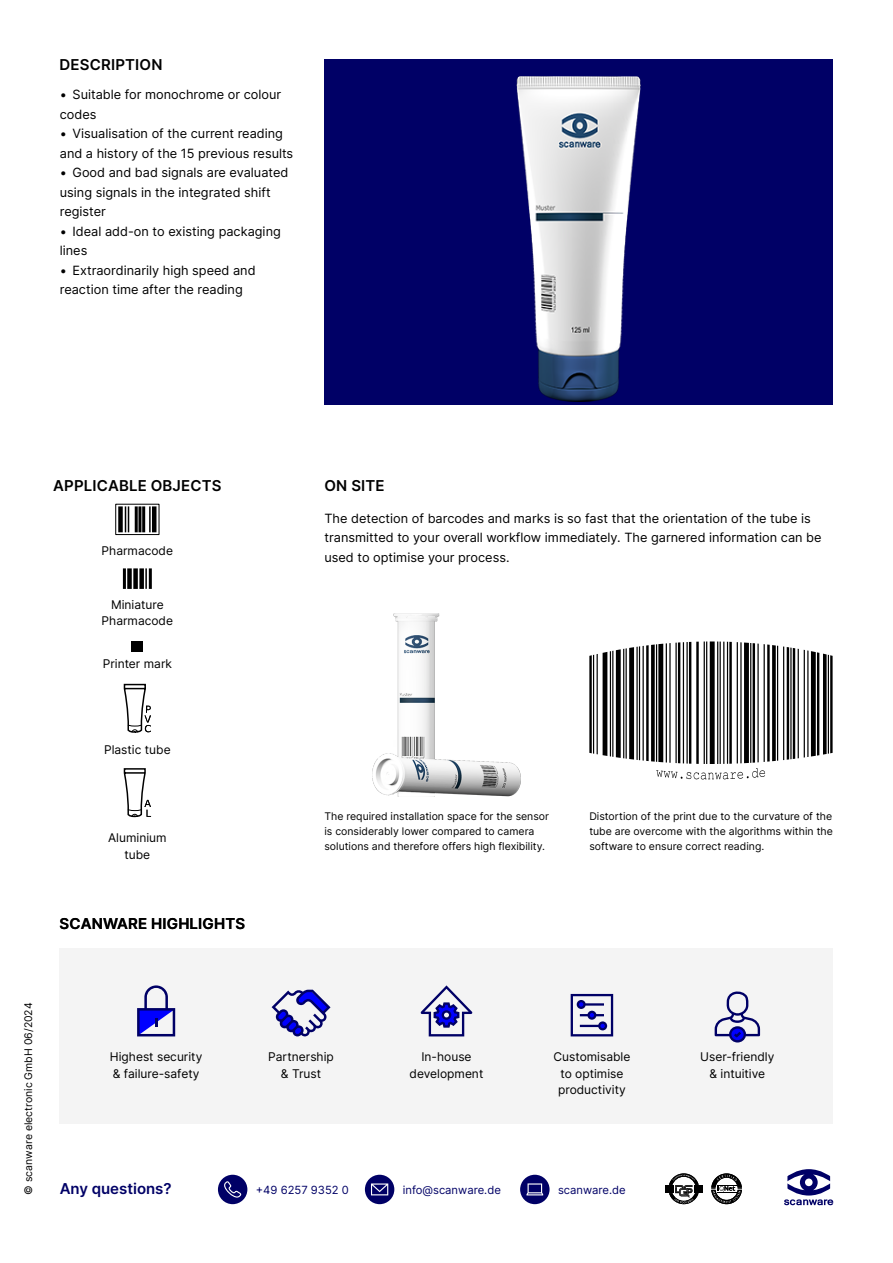
<style>
.page{position:relative;width:893px;height:1263px;background:#fff}
.page>*{position:absolute;margin:0;border:0;box-sizing:border-box;transform-origin:0 0}
.t1{font:600 15px "Inter";letter-spacing:.01em;color:#000}
.t2{font:600 15px "Inter";color:#006}
.t3{font:12.75px/19.5px "Inter";color:#000}
.t4{font:12px/16.5px "Inter";color:#000;text-align:center}
.t5{font:11.25px "Inter";color:#006}
.t6{font:10.5px/15px "Inter";color:#000}
</style>
<div class="page">
<svg style="left:784px;top:1169px;width:49px;height:36px"></svg>
<svg style="left:711px;top:1173px;width:31px;height:31px"></svg>
<svg style="left:665px;top:1173px;width:37px;height:31px"></svg>
<div style="left:218px;top:1175px;width:29px;height:29px;background:#006;border-radius:50%"></div>
<svg style="left:224px;top:1181px;width:17px;height:16px"></svg>
<div style="left:365px;top:1175px;width:29px;height:29px;background:#006;border-radius:50%"></div>
<svg style="left:371px;top:1183px;width:17px;height:12px"></svg>
<div style="left:520px;top:1175px;width:30px;height:29px;background:#006;border-radius:50%"></div>
<svg style="left:526px;top:1183px;width:17px;height:12px"></svg>
<div style="left:60px;top:948px;width:773px;height:176px;background:#f4f4f4"></div>
<svg style="left:137px;top:985px;width:38px;height:51px"></svg>
<svg style="left:715px;top:991px;width:45px;height:51px"></svg>
<svg style="left:571px;top:994px;width:42px;height:42px"></svg>
<svg style="left:421px;top:985px;width:51px;height:51px"></svg>
<svg style="left:272px;top:989px;width:58px;height:47px"></svg>
<div style="left:324px;top:60px;width:509px;height:345px;background:#006"></div>
<div style="left:115px;top:504px;width:44px;height:31px;border:1px solid #000"></div>
<hr style="left:152px;top:506px;width:4px;height:26px;background:#000">
<hr style="left:149px;top:506px;width:2px;height:26px;background:#000">
<hr style="left:142px;top:506px;width:3px;height:26px;background:#000">
<hr style="left:138px;top:506px;width:3px;height:26px;background:#000">
<hr style="left:135px;top:506px;width:3px;height:26px;background:#000">
<svg style="left:125px;top:506px;width:4px;height:26px"></svg>
<div style="left:118px;top:506px;width:5px;height:26px;background:#000"></div>
<img style="left:517px;top:77px;width:124px;height:325px">
<svg style="left:123px;top:683px;width:28px;height:50px"></svg>
<svg style="left:123px;top:768px;width:28px;height:50px"></svg>
<img style="left:372px;top:614px;width:148px;height:182px">
<hr style="left:149px;top:568px;width:3px;height:21px;background:#000">
<hr style="left:145px;top:568px;width:2px;height:21px;background:#000">
<div style="left:139px;top:568px;width:5px;height:21px;background:#000"></div>
<div style="left:133px;top:568px;width:5px;height:21px;background:#000"></div>
<div style="left:127px;top:568px;width:5px;height:21px;background:#000"></div>
<hr style="left:123px;top:568px;width:3px;height:21px;background:#000">
<div style="left:132px;top:641px;width:11px;height:11px;background:#000"></div>
<svg style="left:589px;top:641px;width:244px;height:138px"></svg>
<p class="t1" style="left:60px;top:54px;width:104px">DESCRIPTION</p>
<p class="t3" style="left:60px;top:84px;width:223px">• Suitable for monochrome or colour codes</p>
<p class="t3" style="left:60px;top:123px;width:235px">• Visualisation of the current reading and a history of the 15 previous results</p>
<p class="t3" style="left:60px;top:162px;width:230px">• Good and bad signals are evaluated using signals in the integrated shift register</p>
<p class="t3" style="left:60px;top:221px;width:223px">• Ideal add-on to existing packaging lines</p>
<p class="t3" style="left:60px;top:260px;width:197px">• Extraordinarily high speed and reaction time after the reading</p>
<p class="t1" style="left:53px;top:475px;width:170px">APPLICABLE OBJECTS</p>
<p class="t4" style="left:102px;top:542px;width:73px">Pharmacode</p>
<p class="t4" style="left:102px;top:596px;width:73px">Miniature<br>Pharmacode</p>
<p class="t4" style="left:103px;top:655px;width:71px">Printer mark</p>
<p class="t1" style="left:325px;top:475px;width:62px">ON SITE</p>
<p class="t3" style="left:324px;top:508px;width:499px">The detection of barcodes and marks is so fast that the orientation of the tube is transmitted to your overall workflow immediately. The garnered information can be used to optimise your process.</p>
<p class="t4" style="left:104px;top:741px;width:68px">Plastic tube</p>
<p class="t4" style="left:108px;top:829px;width:60px">Aluminium tube</p>
<p class="t1" style="left:60px;top:912px;width:187px">SCANWARE HIGHLIGHTS</p>
<p class="t6" style="left:324px;top:808px;width:226px">The required installation space for the sensor is considerably lower compared to camera solutions and therefore offers high flexibility.</p>
<p class="t6" style="left:589px;top:808px;width:245px;text-align:justify">Distortion of the print due to the curvature of the tube are overcome with the algorithms within the software to ensure correct reading.</p>
<p class="t6" style="left:21px;top:1194px;width:193px;rotate:-90deg">© scanware electronic GmbH 06/2024</p>
<p class="t4" style="left:110px;top:1048px;width:94px;text-align:left">Highest security &amp; failure-safety</p>
<p class="t2" style="left:60px;top:1177px;width:113px">Any questions?</p>
<p class="t4" style="left:268px;top:1048px;width:67px">Partnership &amp; Trust</p>
<p class="t4" style="left:410px;top:1048px;width:75px">In-house development</p>
<p class="t4" style="left:553px;top:1048px;width:79px">Customisable to optimise productivity</p>
<p class="t4" style="left:700px;top:1048px;width:76px">User-friendly &amp; intuitive</p>
<p class="t5" style="left:256px;top:1181px;width:95px">+49 6257 9352 0</p>
<p class="t5" style="left:403px;top:1181px;width:100px">info@scanware.de</p>
<p class="t5" style="left:558px;top:1181px;width:69px">scanware.de</p>
</div>
